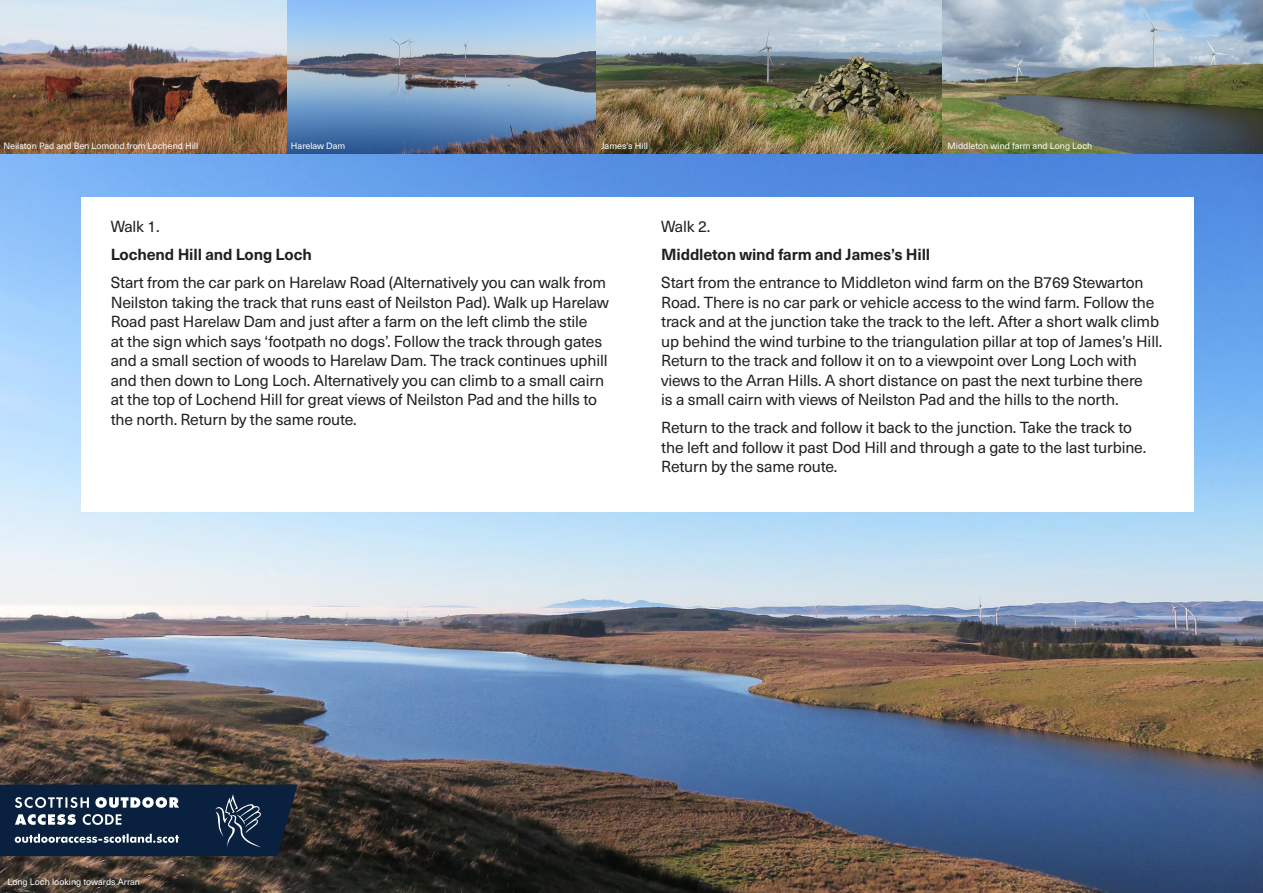
<style>
.page{position:relative;width:1263px;height:893px;background:#fff}
.page>*{position:absolute;margin:0;border:0;box-sizing:border-box;transform-origin:0 0}
.t1{font:15.75px/19.5px "Neue Haas Unica W1 G";letter-spacing:-.01em;color:#231f20}
.t2{font:700 15.75px "Neue Haas Unica W1 G";letter-spacing:-.01em;color:#231f20}
.t3{font:9px "Neue Haas Unica W1 G";color:#fff}
</style>
<div class="page">
<img style="left:0;top:153px;width:1263px;height:740px">
<img style="left:595px;top:0;width:348px;height:153px">
<img style="left:943px;top:0;width:320px;height:153px">
<img style="left:0;top:0;width:595px;height:153px">
<div style="left:81px;top:197px;width:1113px;height:314px;background:#fff"></div>
<svg style="left:0;top:784px;width:298px;height:72px;background:#253951"></svg>
<p class="t3" style="left:3px;top:139px;width:196px">Neilston Pad and Ben Lomond from Lochend Hill</p>
<p class="t3" style="left:291px;top:139px;width:56px">Harelaw Dam</p>
<p class="t3" style="left:601px;top:139px;width:48px">James’s Hill</p>
<p class="t3" style="left:947px;top:139px;width:146px">Middleton wind farm and Long Loch</p>
<p class="t1" style="left:111px;top:216px;width:51px">Walk 1.</p>
<p class="t2" style="left:111px;top:242px;width:203px">Lochend Hill and Long Loch</p>
<p class="t1" style="left:111px;top:272px;width:500px">Start from the car park on Harelaw Road (Alternatively you can walk from Neilston taking the track that runs east of Neilston Pad). Walk up Harelaw Road past Harelaw Dam and just after a farm on the left climb the stile<br>at the sign which says ‘footpath no dogs’. Follow the track through gates and a small section of woods to Harelaw Dam. The track continues uphill and then down to Long Loch. Alternatively you can climb to a small cairn at the top of Lochend Hill for great views of Neilston Pad and the hills to the north. Return by the same route.</p>
<p class="t1" style="left:661px;top:216px;width:51px">Walk 2.</p>
<p class="t2" style="left:661px;top:242px;width:270px">Middleton wind farm and James’s Hill</p>
<p class="t1" style="left:661px;top:272px;width:502px">Start from the entrance to Middleton wind farm on the B769 Stewarton Road. There is no car park or vehicle access to the wind farm. Follow the track and at the junction take the track to the left. After a short walk climb up behind the wind turbine to the triangulation pillar at top of James’s Hill.<br>Return to the track and follow it on to a viewpoint over Long Loch with views to the Arran Hills. A short distance on past the next turbine there<br>is a small cairn with views of Neilston Pad and the hills to the north.</p>
<p class="t1" style="left:661px;top:417px;width:487px">Return to the track and follow it back to the junction. Take the track to the left and follow it past Dod Hill and through a gate to the last turbine.<br>Return by the same route.</p>
<p class="t3" style="left:7px;top:875px;width:134px">Long Loch looking towards Arran</p>
</div>
